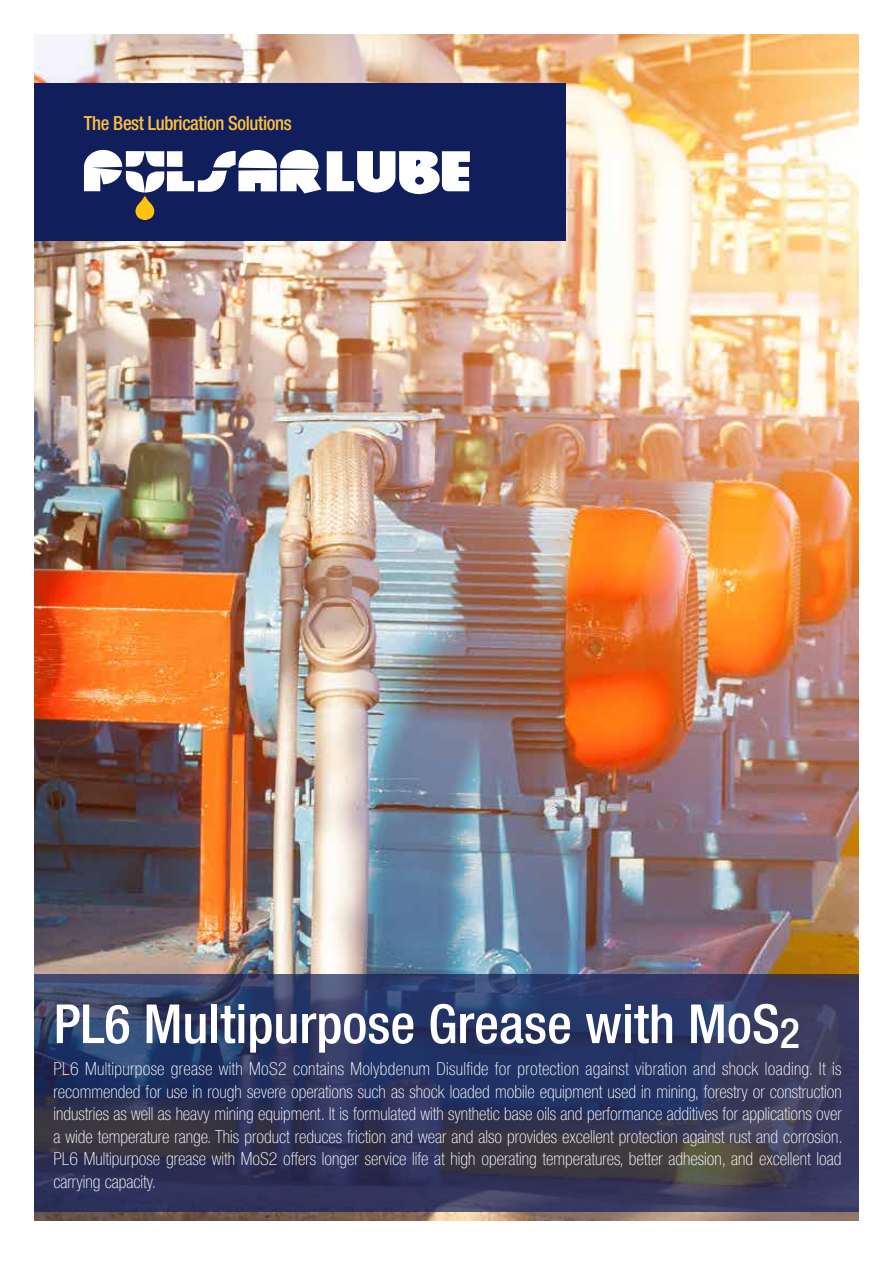
<style>
.page{position:relative;width:893px;height:1263px;background:#fff}
.page>*{position:absolute;margin:0;border:0;box-sizing:border-box;transform-origin:0 0}
.t1{font:500 condensed 54px "Helvetica Neue LT Std";color:#fff}
.t2{font:500 condensed 19.5px "Helvetica Neue LT Std";letter-spacing:-.02em;color:#febf40;scale:.96 1}
.t3{font:100 condensed 18px/22.5px "Helvetica Neue LT Std";color:#fff;text-align:justify}
</style>
<div class="page">
<img style="left:34px;top:34px;width:825px;height:1186px">
<div style="left:34px;top:83px;width:532px;height:157px;background:#101f5b"></div>
<svg style="left:34px;top:974px;width:825px;height:238px;background:#30375c"></svg>
<svg style="left:84px;top:150px;width:237px;height:70px"></svg>
<svg style="left:327px;top:151px;width:143px;height:43px"></svg>
<p class="t2" style="left:84px;top:111px;width:218px">The Best Lubrication Solutions</p>
<h1 class="t1" style="left:54px;top:992px;width:748px">PL6 Multipurpose Grease with MoS<sub>2</sub></h1>
<p class="t3" style="left:54px;top:1057px;width:791px">PL6 Multipurpose grease with MoS2 contains Molybdenum Disulfide for protection against vibration and shock loading. It is recommended for use in rough severe operations such as shock loaded mobile equipment used in mining, forestry or construction industries as well as heavy mining equipment. It is formulated with synthetic base oils and performance additives for applications over a wide temperature range. This product reduces friction and wear and also provides excellent protection against rust and corrosion.<br>PL6 Multipurpose grease with MoS2 offers longer service life at high operating temperatures, better adhesion, and excellent load carrying capacity.</p>
</div>
